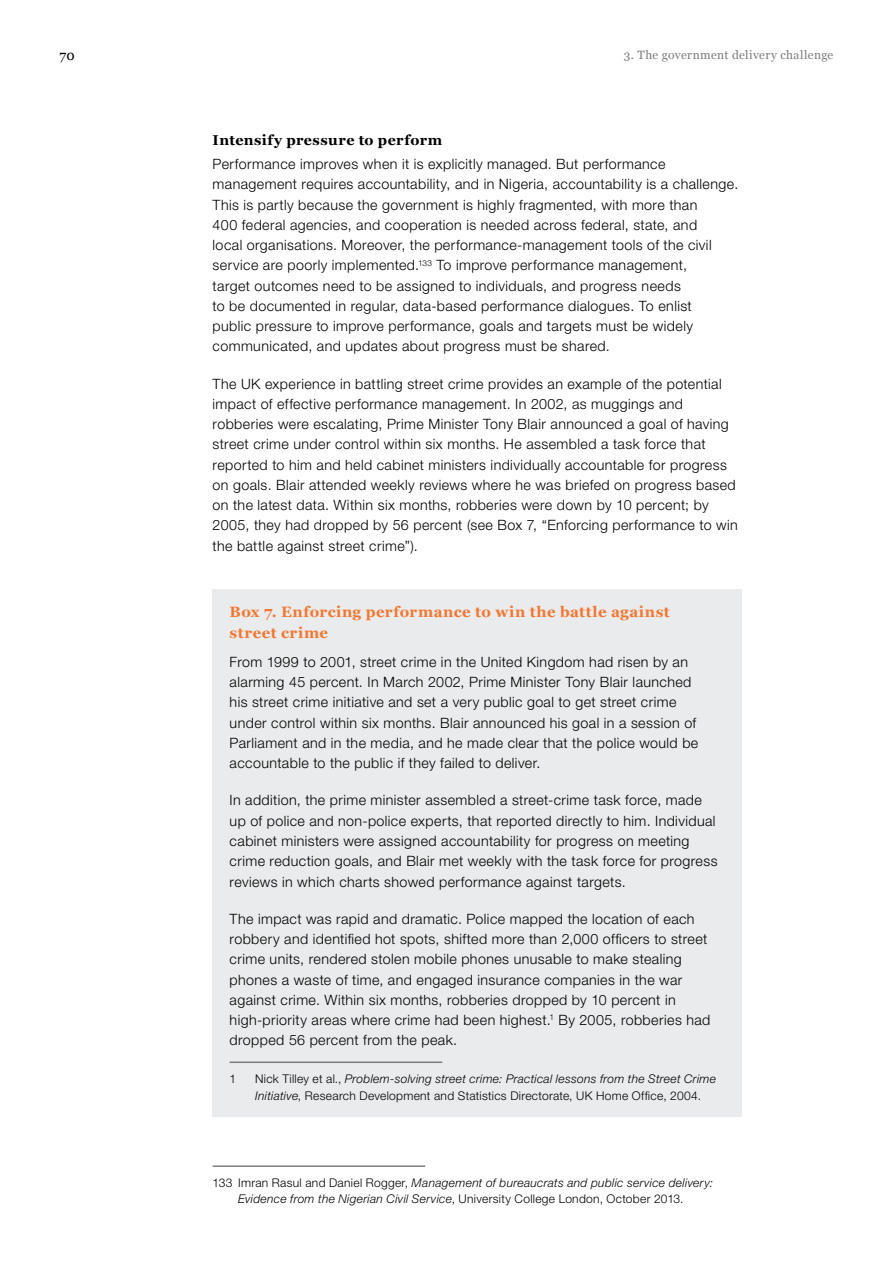
<style>
.page{position:relative;width:893px;height:1263px;background:#fff}
.page>*{position:absolute;margin:0;border:0;box-sizing:border-box;transform-origin:0 0}
.t1{font:700 15px/21px "Georgia";letter-spacing:.04em;color:#f47730}
.t2{font:300 14.25px/20.2px "Helvetica Neue LT Std";letter-spacing:.03em;color:#000}
.t3{font:700 14.25px "Georgia";letter-spacing:.025em;color:#000}
.t4{font:13.5px "Georgia";color:#000}
.t5{font:300 12px/16.5px "Helvetica Neue LT Std";letter-spacing:.025em;color:#000}
.t6{font:italic 300 12px/16.5px "Helvetica Neue LT Std";letter-spacing:.025em;color:#000;text-align:center}
.t7{font:12px "Georgia";letter-spacing:.025em;color:#7b7c7f}
.s1{font-style:italic}
.s2{font-style:normal}
</style>
<div class="page">
<div style="left:213px;top:589px;width:529px;height:527px;background:#eaebec"></div>
<hr style="left:230px;top:1061px;width:212px;height:2px;background:#7b7c7f">
<hr style="left:213px;top:1165px;width:212px;height:2px;background:#7b7c7f">
<p class="t4" style="left:60px;top:47px;width:17px">70</p>
<p class="t7" style="left:624px;top:48px;width:211px">3. The government delivery challenge</p>
<p class="t3" style="left:213px;top:130px;width:231px">Intensify pressure to perform</p>
<p class="t2" style="left:213px;top:154px;width:527px">Performance improves when it is explicitly managed. But performance management requires accountability, and in Nigeria, accountability is a challenge.<br>This is partly because the government is highly fragmented, with more than<br>400 federal agencies, and cooperation is needed across federal, state, and<br>local organisations. Moreover, the performance-management tools of the civil service are poorly implemented.<sup>133</sup> To improve performance management,<br>target outcomes need to be assigned to individuals, and progress needs<br>to be documented in regular, data-based performance dialogues. To enlist<br>public pressure to improve performance, goals and targets must be widely communicated, and updates about progress must be shared.</p>
<p class="t2" style="left:213px;top:373px;width:527px">The UK experience in battling street crime provides an example of the potential impact of effective performance management. In 2002, as muggings and robberies were escalating, Prime Minister Tony Blair announced a goal of having street crime under control within six months. He assembled a task force that reported to him and held cabinet ministers individually accountable for progress on goals. Blair attended weekly reviews where he was briefed on progress based on the latest data. Within six months, robberies were down by 10 percent; by 2005, they had dropped by 56 percent (see Box 7, “Enforcing performance to win the battle against street crime”).</p>
<p class="t1" style="left:230px;top:601px;width:442px">Box 7. Enforcing performance to win the battle against street crime</p>
<p class="t2" style="left:230px;top:651px;width:470px">From 1999 to 2001, street crime in the United Kingdom had risen by an alarming 45 percent. In March 2002, Prime Minister Tony Blair launched his street crime initiative and set a very public goal to get street crime under control within six months. Blair announced his goal in a session of Parliament and in the media, and he made clear that the police would be accountable to the public if they failed to deliver.</p>
<p class="t2" style="left:230px;top:790px;width:490px">In addition, the prime minister assembled a street-crime task force, made up of police and non-police experts, that reported directly to him. Individual cabinet ministers were assigned accountability for progress on meeting crime reduction goals, and Blair met weekly with the task force for progress reviews in which charts showed performance against targets.</p>
<p class="t2" style="left:230px;top:908px;width:482px">The impact was rapid and dramatic. Police mapped the location of each robbery and identified hot spots, shifted more than 2,000 officers to street crime units, rendered stolen mobile phones unusable to make stealing phones a waste of time, and engaged insurance companies in the war against crime. Within six months, robberies dropped by 10 percent in high-priority areas where crime had been highest.<sup>1</sup> By 2005, robberies had dropped 56 percent from the peak.</p>
<p class="t5" style="left:230px;top:1070px;width:8px">1</p>
<p class="t5" style="left:255px;top:1070px;width:462px">Nick Tilley et al., <span class="s1">Problem-solving street crime: Practical lessons from the Street Crime<br>Initiative</span>, Research Development and Statistics Directorate, UK Home Office, 2004.</p>
<p class="t6" style="left:213px;top:1174px;width:502px"><span class="s2">133 Imran Rasul and Daniel Rogger,</span> Management of bureaucrats and public service delivery:<br>Evidence from the Nigerian Civil Service<span class="s2">, University College London, October 2013.</span></p>
</div>
